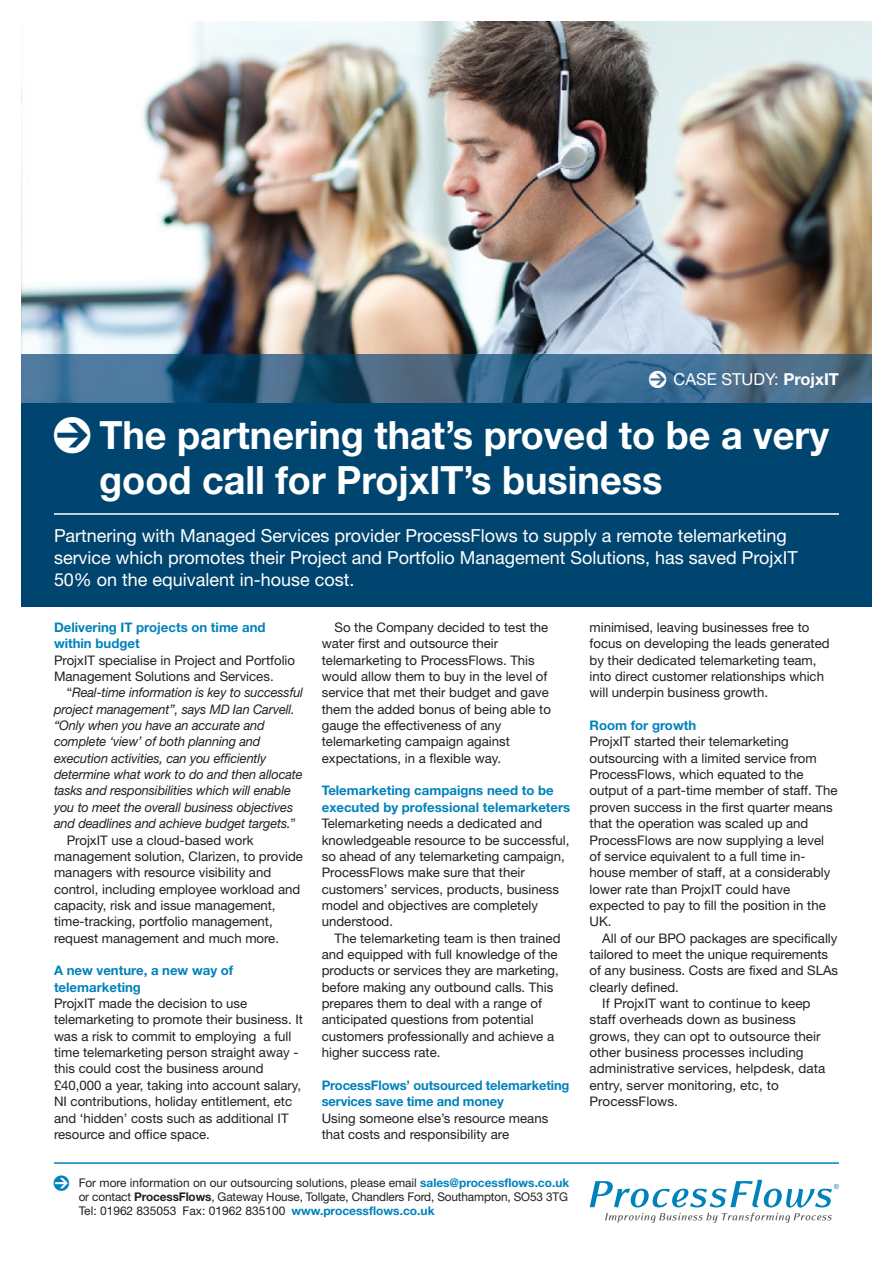
<style>
.page{position:relative;width:893px;height:1263px;background:#fff}
.page>*{position:absolute;margin:0;border:0;box-sizing:border-box;transform-origin:0 0}
.t1{font:700 39px/45px "Helvetica Neue";color:#fff}
.t2{font:19.65px "Pointers";color:#0082bb}
.t3{font:18px/21.6px "Helvetica Neue";color:#fff}
.t4{font:16.5px "Helvetica Neue";color:#fff}
.t5{font:13.2px/16.4px "Helvetica Neue";color:#231f20}
.t6{font:italic 13.2px "Helvetica Neue";letter-spacing:-.01em;color:#231f20}
.t7{font:700 13.2px/16.4px "Helvetica Neue";color:#0082bb}
.t8{font:12px/14.2px "Helvetica Neue";color:#231f20;text-align:justify}
.s1{font-family:"Pointers";font-size:22.05px}
.s2{font-weight:700}
.s3{font-family:"Pointers";font-weight:400;font-size:46.5px}
.s4{font-style:normal}
.s5{font-weight:700;color:#0082bb}
</style>
<div class="page">
<hr style="left:54px;top:1162px;width:785px;height:2px;background:#0082bb">
<svg style="left:605px;top:1213px;width:227px;height:10px"></svg>
<svg style="left:590px;top:1180px;width:249px;height:27px"></svg>
<img style="left:22px;top:21px;width:850px;height:333px">
<hr style="left:21px;top:354px;width:1px;height:49px;background:#537ba0">
<img style="left:22px;top:354px;width:850px;height:49px">
<div style="left:21px;top:403px;width:851px;height:204px;background:#00456f"></div>
<hr style="left:54px;top:513px;width:785px;height:2px;background:#fff">
<p class="t4" style="left:649px;top:373px;width:191px"><span class="s1">0</span> CASE STUDY: <span class="s2">ProjxIT</span></p>
<h1 class="t1" style="left:99px;top:416px;width:731px;text-indent:-45px"><span class="s3">0</span>The partnering that’s proved to be a very good call for ProjxIT’s business</h1>
<h3 class="t3" style="left:54px;top:527px;width:745px">Partnering with Managed Services provider ProcessFlows to supply a remote telemarketing service which promotes their Project and Portfolio Management Solutions, has saved ProjxIT<br>50% on the equivalent in-house cost.</h3>
<p class="t7" style="left:54px;top:620px;width:213px">Delivering IT projects on time and within budget</p>
<p class="t5" style="left:54px;top:653px;width:243px">ProjxIT specialise in Project and Portfolio<br>Management Solutions and Services.</p>
<p class="t6" style="left:67px;top:688px;width:238px"><span class="s4">“</span>Real-time information is key to successful</p>
<p class="t6" style="left:54px;top:704px;width:242px">project management”, says MD Ian Carvell.</p>
<p class="t6" style="left:54px;top:721px;width:212px">“Only when you have an accurate and</p>
<p class="t6" style="left:54px;top:737px;width:208px">complete ‘view’ of both planning and</p>
<p class="t6" style="left:54px;top:753px;width:214px">execution activities, can you efficiently</p>
<p class="t6" style="left:54px;top:770px;width:250px">determine what work to do and then allocate</p>
<p class="t6" style="left:54px;top:786px;width:238px">tasks and responsibilities which will enable</p>
<p class="t6" style="left:54px;top:802px;width:241px">you to meet the overall business objectives</p>
<p class="t6" style="left:54px;top:819px;width:243px">and deadlines and achieve budget targets.<span class="s4">”</span></p>
<p class="t5" style="left:67px;top:833px;width:188px">ProjxIT use a cloud-based work</p>
<p class="t5" style="left:54px;top:849px;width:250px">management solution, Clarizen, to provide</p>
<p class="t5" style="left:54px;top:866px;width:219px">managers with resource visibility and</p>
<p class="t5" style="left:54px;top:882px;width:248px">control, including employee workload and</p>
<p class="t5" style="left:54px;top:898px;width:223px">capacity, risk and issue management,</p>
<p class="t5" style="left:54px;top:915px;width:220px">time-tracking, portfolio management,</p>
<p class="t5" style="left:54px;top:931px;width:227px">request management and much more.</p>
<p class="t7" style="left:54px;top:964px;width:181px">A new venture, a new way of telemarketing</p>
<p class="t5" style="left:54px;top:996px;width:250px">ProjxIT made the decision to use telemarketing to promote their business. It was a risk to commit to employing a full time telemarketing person straight away - this could cost the business around £40,000 a year, taking into account salary, NI contributions, holiday entitlement, etc and ‘hidden’ costs such as additional IT resource and office space.</p>
<p class="t5" style="left:322px;top:620px;width:231px;text-indent:13px">So the Company decided to test the water first and outsource their telemarketing to ProcessFlows. This would allow them to buy in the level of service that met their budget and gave them the added bonus of being able to gauge the effectiveness of any telemarketing campaign against expectations, in a flexible way.</p>
<p class="t7" style="left:322px;top:784px;width:250px">Telemarketing campaigns need to be executed by professional telemarketers</p>
<p class="t5" style="left:322px;top:816px;width:249px">Telemarketing needs a dedicated and knowledgeable resource to be successful, so ahead of any telemarketing campaign, ProcessFlows make sure that their customers’ services, products, business model and objectives are completely understood.</p>
<p class="t5" style="left:322px;top:931px;width:240px;text-indent:13px">The telemarketing team is then trained and equipped with full knowledge of the products or services they are marketing, before making any outbound calls. This prepares them to deal with a range of anticipated questions from potential customers professionally and achieve a higher success rate.</p>
<p class="t7" style="left:322px;top:1078px;width:249px">ProcessFlows’ outsourced telemarketing services save time and money</p>
<p class="t5" style="left:322px;top:1111px;width:228px">Using someone else’s resource means that costs and responsibility are</p>
<h2 class="t2" style="left:54px;top:1175px;width:19px">0</h2>
<p class="t8" style="left:79px;top:1177px;width:492px">For more information on our outsourcing solutions, please email <span class="s5">sales@processflows.co.uk </span>or contact <span class="s2">ProcessFlows</span>, Gateway House, Tollgate, Chandlers Ford, Southampton, SO53 3TG Tel: 01962 835053 Fax: 01962 835100 <span class="s5">www.processflows.co.uk</span></p>
<p class="t5" style="left:589px;top:620px;width:242px">minimised, leaving businesses free to focus on developing the leads generated by their dedicated telemarketing team, into direct customer relationships which will underpin business growth.</p>
<p class="t7" style="left:589px;top:718px;width:108px">Room for growth</p>
<p class="t5" style="left:589px;top:735px;width:249px">ProjxIT started their telemarketing outsourcing with a limited service from ProcessFlows, which equated to the output of a part-time member of staff. The proven success in the first quarter means that the operation was scaled up and ProcessFlows are now supplying a level of service equivalent to a full time in&shy;house member of staff, at a considerably lower rate than ProjxIT could have expected to pay to fill the position in the UK.</p>
<p class="t5" style="left:602px;top:931px;width:237px">All of our BPO packages are specifically</p>
<p class="t5" style="left:589px;top:947px;width:240px">tailored to meet the unique requirements</p>
<p class="t5" style="left:589px;top:964px;width:250px">of any business. Costs are fixed and SLAs</p>
<p class="t5" style="left:589px;top:980px;width:91px">clearly defined.</p>
<p class="t5" style="left:602px;top:996px;width:210px">If ProjxIT want to continue to keep</p>
<p class="t5" style="left:589px;top:1013px;width:208px">staff overheads down as business</p>
<p class="t5" style="left:589px;top:1029px;width:233px">grows, they can opt to outsource their</p>
<p class="t5" style="left:589px;top:1045px;width:216px">other business processes including</p>
<p class="t5" style="left:589px;top:1062px;width:237px">administrative services, helpdesk, data</p>
<p class="t5" style="left:589px;top:1078px;width:191px">entry, server monitoring, etc, to</p>
<p class="t5" style="left:589px;top:1094px;width:90px">ProcessFlows.</p>
</div>
